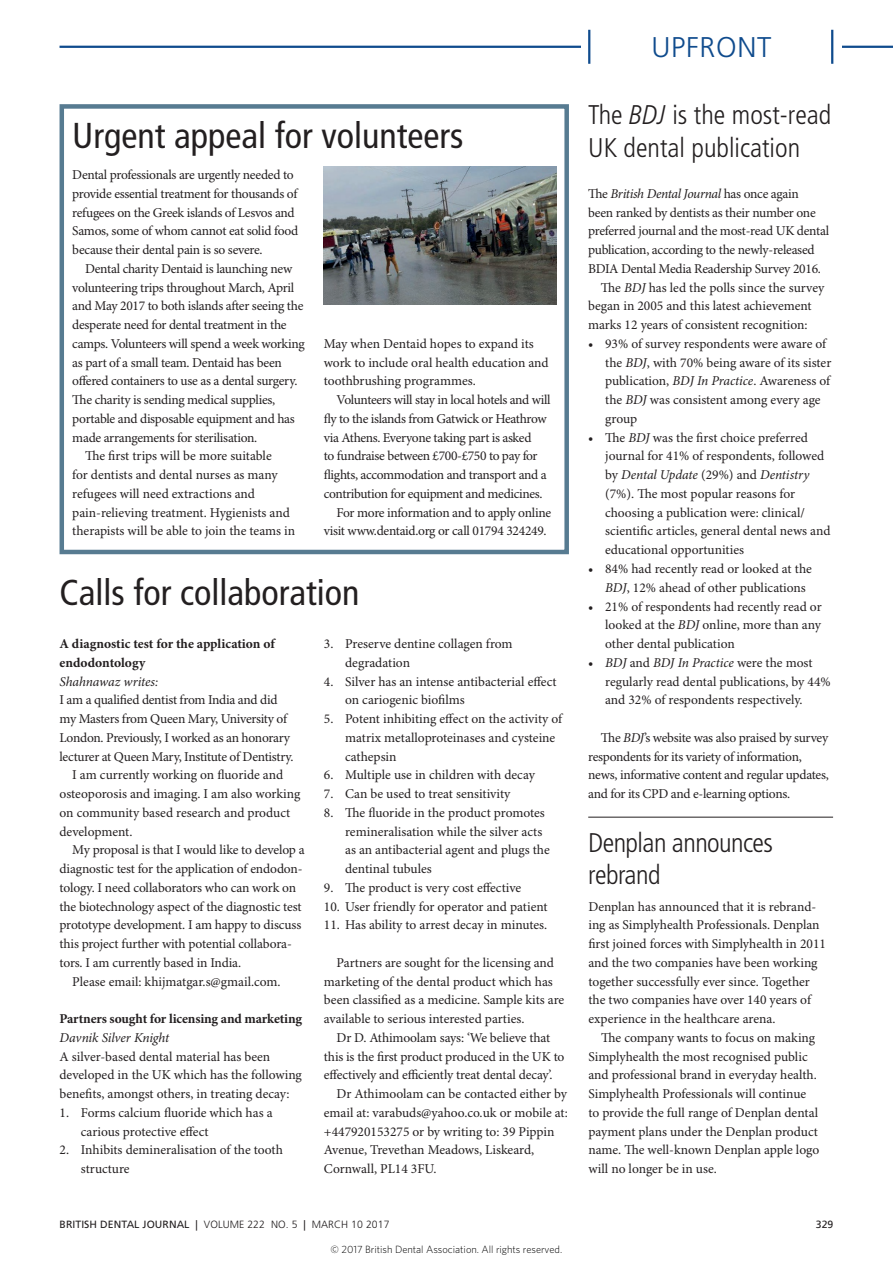
<style>
.page{position:relative;width:893px;height:1263px;background:#fff}
.page>*{position:absolute;margin:0;border:0;box-sizing:border-box;transform-origin:0 0}
.heading___3{font:condensed 36px "Frutiger LT Std";color:#231f20}
.t1{font:300 28.5px "Frutiger LT Std";letter-spacing:.025em;color:#0f4b8d}
.heading___5{font:300 condensed 27px/32.4px "Frutiger LT Std";color:#231f20}
.heading___5_line{font:300 condensed 27px/32.4px "Frutiger LT Std";letter-spacing:-.02em;color:#231f20}
.body_9pt_ragged{font:13.5px/18.8px "Minion Pro";letter-spacing:-.01em;color:#231f20}
.body_9pt_ragged_1st{font:13.5px/18.8px "Minion Pro";letter-spacing:-.015em;color:#231f20}
.body_9pt_ragged-2{font:13.5px/18.8px "Minion Pro";letter-spacing:-.03em;color:#231f20}
.body_9pt_ragged_1st-2{font:700 13.5px/18.8px "Minion Pro";letter-spacing:-.01em;color:#231f20}
.body_9pt_ragged_1st-3{font:italic 13.5px "Minion Pro";letter-spacing:-.01em;color:#231f20}
.t2{font:300 10.5px "Whitney";color:#000}
.t3{font:300 10.5px "Frutiger LT Std";letter-spacing:.005em;color:#231f20}
.t4{font:10.5px "Frutiger LT Std";color:#231f20}
.s1{font-style:italic}
.s2{font-weight:400}
</style>
<div class="page">
<hr style="left:588px;top:817px;width:245px;height:1px;background:#231f20">
<div style="left:60px;top:104px;width:509px;height:450px;border:4px solid #577b91"></div>
<img style="left:324px;top:167px;width:232px;height:137px">
<hr style="left:60px;top:46px;width:833px;height:2px;background:#0f4b8d">
<div style="left:581px;top:30px;width:261px;height:34px;background:#fff"></div>
<hr style="left:831px;top:30px;width:2px;height:34px;background:#0f4b8d">
<hr style="left:588px;top:30px;width:2px;height:34px;background:#0f4b8d">
<p class="heading___3" style="left:72px;top:115px;width:393px">Urgent appeal for volunteers</p>
<p class="body_9pt_ragged_1st" style="left:72px;top:166px;width:228px">Dental professionals are urgently needed to provide essential treatment for thousands of refugees on the Greek islands of Lesvos and Samos, some of whom cannot eat solid food because their dental pain is so severe.</p>
<p class="body_9pt_ragged" style="left:72px;top:260px;width:234px;text-indent:13px">Dental charity Dentaid is launching new volunteering trips throughout March, April and May 2017 to both islands after seeing the desperate need for dental treatment in the camps. Volunteers will spend a week working as part of a small team. Dentaid has been offered containers to use as a dental surgery.<br>The charity is sending medical supplies, portable and disposable equipment and has made arrangements for sterilisation.</p>
<p class="body_9pt_ragged" style="left:72px;top:447px;width:224px;text-indent:13px">The first trips will be more suitable<br>for dentists and dental nurses as many refugees will need extractions and pain-relieving treatment. Hygienists and therapists will be able to join the teams in</p>
<p class="body_9pt_ragged" style="left:324px;top:335px;width:226px">May when Dentaid hopes to expand its work to include oral health education and toothbrushing programmes.</p>
<p class="body_9pt_ragged-2" style="left:324px;top:391px;width:228px;text-indent:13px">Volunteers will stay in local hotels and will fly to the islands from Gatwick or Heathrow via Athens. Everyone taking part is asked<br>to fundraise between £700-£750 to pay for flights, accommodation and transport and a contribution for equipment and medicines.</p>
<p class="body_9pt_ragged" style="left:324px;top:504px;width:229px;text-indent:13px">For more information and to apply online visit www.dentaid.org or call 01794 324249.</p>
<p class="heading___3" style="left:60px;top:572px;width:301px">Calls for collaboration</p>
<p class="body_9pt_ragged_1st-2" style="left:60px;top:635px;width:217px">A diagnostic test for the application of endodontology</p>
<p class="body_9pt_ragged_1st-3" style="left:60px;top:673px;width:100px">Shahnawaz writes:</p>
<p class="body_9pt_ragged_1st" style="left:60px;top:691px;width:236px">I am a qualified dentist from India and did my Masters from Queen Mary, University of London. Previously, I worked as an honorary lecturer at Queen Mary, Institute of Dentistry.</p>
<p class="body_9pt_ragged" style="left:60px;top:766px;width:242px;text-indent:13px">I am currently working on fluoride and osteoporosis and imaging. I am also working on community based research and product development.</p>
<p class="body_9pt_ragged" style="left:60px;top:841px;width:247px;text-indent:13px">My proposal is that I would like to develop a diagnostic test for the application of endodon&shy;tology. I need collaborators who can work on the biotechnology aspect of the diagnostic test prototype development. I am happy to discuss this project further with potential collabora&shy;tors. I am currently based in India.</p>
<p class="body_9pt_ragged" style="left:72px;top:972px;width:210px">Please email: khijmatgar.s@gmail.com.</p>
<p class="body_9pt_ragged_1st-2" style="left:60px;top:1010px;width:244px">Partners sought for licensing and marketing</p>
<p class="body_9pt_ragged_1st-3" style="left:60px;top:1029px;width:111px">Davnik Silver Knight</p>
<p class="body_9pt_ragged_1st" style="left:60px;top:1047px;width:244px">A silver-based dental material has been developed in the UK which has the following benefits, amongst others, in treating decay:</p>
<p class="body_9pt_ragged" style="left:81px;top:1104px;width:193px;text-indent:-21px">1. Forms calcium fluoride which has a carious protective effect</p>
<p class="body_9pt_ragged" style="left:81px;top:1141px;width:204px;text-indent:-21px">2. Inhibits demineralisation of the tooth structure</p>
<p class="body_9pt_ragged" style="left:345px;top:635px;width:169px;text-indent:-21px">3. Preserve dentine collagen from degradation</p>
<p class="body_9pt_ragged" style="left:345px;top:672px;width:213px;text-indent:-21px">4. Silver has an intense antibacterial effect on cariogenic biofilms</p>
<p class="body_9pt_ragged" style="left:345px;top:710px;width:218px;text-indent:-21px">5. Potent inhibiting effect on the activity of matrix metalloproteinases and cysteine cathepsin</p>
<p class="body_9pt_ragged" style="left:324px;top:766px;width:213px">6. Multiple use in children with decay</p>
<p class="body_9pt_ragged" style="left:324px;top:785px;width:188px">7. Can be used to treat sensitivity</p>
<p class="body_9pt_ragged" style="left:345px;top:804px;width:206px;text-indent:-21px">8. The fluoride in the product promotes remineralisation while the silver acts as an antibacterial agent and plugs the dentinal tubules</p>
<p class="body_9pt_ragged" style="left:324px;top:879px;width:199px">9. The product is very cost effective</p>
<p class="body_9pt_ragged" style="left:324px;top:897px;width:225px">10. User friendly for operator and patient</p>
<p class="body_9pt_ragged" style="left:324px;top:916px;width:225px">11. Has ability to arrest decay in minutes.</p>
<p class="body_9pt_ragged" style="left:324px;top:954px;width:242px;text-indent:13px">Partners are sought for the licensing and marketing of the dental product which has been classified as a medicine. Sample kits are available to serious interested parties.</p>
<p class="body_9pt_ragged" style="left:324px;top:1029px;width:242px;text-indent:13px">Dr D. Athimoolam says: ‘We believe that this is the first product produced in the UK to effectively and efficiently treat dental decay’.</p>
<p class="body_9pt_ragged" style="left:324px;top:1085px;width:245px;text-indent:13px">Dr Athimoolam can be contacted either by email at: varabuds@yahoo.co.uk or mobile at: +447920153275 or by writing to: 39 Pippin Avenue, Trevethan Meadows, Liskeard, Cornwall, PL14 3FU.</p>
<h2 class="t1" style="left:651px;top:31px;width:121px">UPFRONT</h2>
<p class="heading___5" style="left:588px;top:99px;width:245px">The <span class="s1">BDJ</span> is the most-read<br>UK dental publication</p>
<p class="body_9pt_ragged_1st" style="left:588px;top:185px;width:243px">The <span class="s1">British Dental Journal</span> has once again<br>been ranked by dentists as their number one preferred journal and the most-read UK dental publication, according to the newly-released BDIA Dental Media Readership Survey 2016.</p>
<p class="body_9pt_ragged" style="left:588px;top:279px;width:238px;text-indent:13px">The <span class="s1">BDJ</span> has led the polls since the survey began in 2005 and this latest achievement marks 12 years of consistent recognition:</p>
<p class="body_9pt_ragged" style="left:605px;top:335px;width:228px;text-indent:-17px">• 93% of survey respondents were aware of the <span class="s1">BDJ</span>, with 70% being aware of its sister publication, <span class="s1">BDJ In Practice</span>. Awareness of the <span class="s1">BDJ</span> was consistent among every age group</p>
<p class="body_9pt_ragged" style="left:605px;top:429px;width:227px;text-indent:-17px">• The <span class="s1">BDJ</span> was the first choice preferred journal for 41% of respondents, followed by <span class="s1">Dental Update</span> (29%) and <span class="s1">Dentistry </span>(7%). The most popular reasons for choosing a publication were: clinical/ scientific articles, general dental news and educational opportunities</p>
<p class="body_9pt_ragged" style="left:605px;top:560px;width:208px;text-indent:-17px">• 84% had recently read or looked at the<br><span class="s1">BDJ</span>, 12% ahead of other publications</p>
<p class="body_9pt_ragged" style="left:605px;top:597px;width:218px;text-align:justify;text-indent:-17px">• 21% of respondents had recently read or looked at the <span class="s1">BDJ</span> online, more than any other dental publication</p>
<p class="body_9pt_ragged" style="left:605px;top:654px;width:227px;text-indent:-17px">• <span class="s1">BDJ</span> and <span class="s1">BDJ In Practice</span> were the most regularly read dental publications, by 44% and 32% of respondents respectively.</p>
<p class="body_9pt_ragged" style="left:588px;top:729px;width:242px;text-indent:13px">The <span class="s1">BDJ</span>’s website was also praised by survey respondents for its variety of information, news, informative content and regular updates, and for its CPD and e-learning options.</p>
<p class="heading___5_line" style="left:588px;top:826px;width:186px">Denplan announces rebrand</p>
<p class="body_9pt_ragged_1st" style="left:588px;top:897px;width:239px">Denplan has announced that it is rebrand&shy;ing as Simplyhealth Professionals. Denplan first joined forces with Simplyhealth in 2011 and the two companies have been working together successfully ever since. Together the two companies have over 140 years of experience in the healthcare arena.</p>
<p class="body_9pt_ragged" style="left:588px;top:1029px;width:232px;text-indent:13px">The company wants to focus on making Simplyhealth the most recognised public and professional brand in everyday health.<br>Simplyhealth Professionals will continue to provide the full range of Denplan dental payment plans under the Denplan product name. The well-known Denplan apple logo will no longer be in use.</p>
<p class="t3" style="left:60px;top:1219px;width:331px"><span class="s2">BRITISH DENTAL JOURNAL |</span> VOLUME 222 NO. 5 <span class="s2">|</span> MARCH 10 2017</p>
<p class="t4" style="left:816px;top:1218px;width:19px">329</p>
<p class="t2" style="left:330px;top:1243px;width:233px">© 2017 British Dental Association. All rights reserved.</p>
</div>
